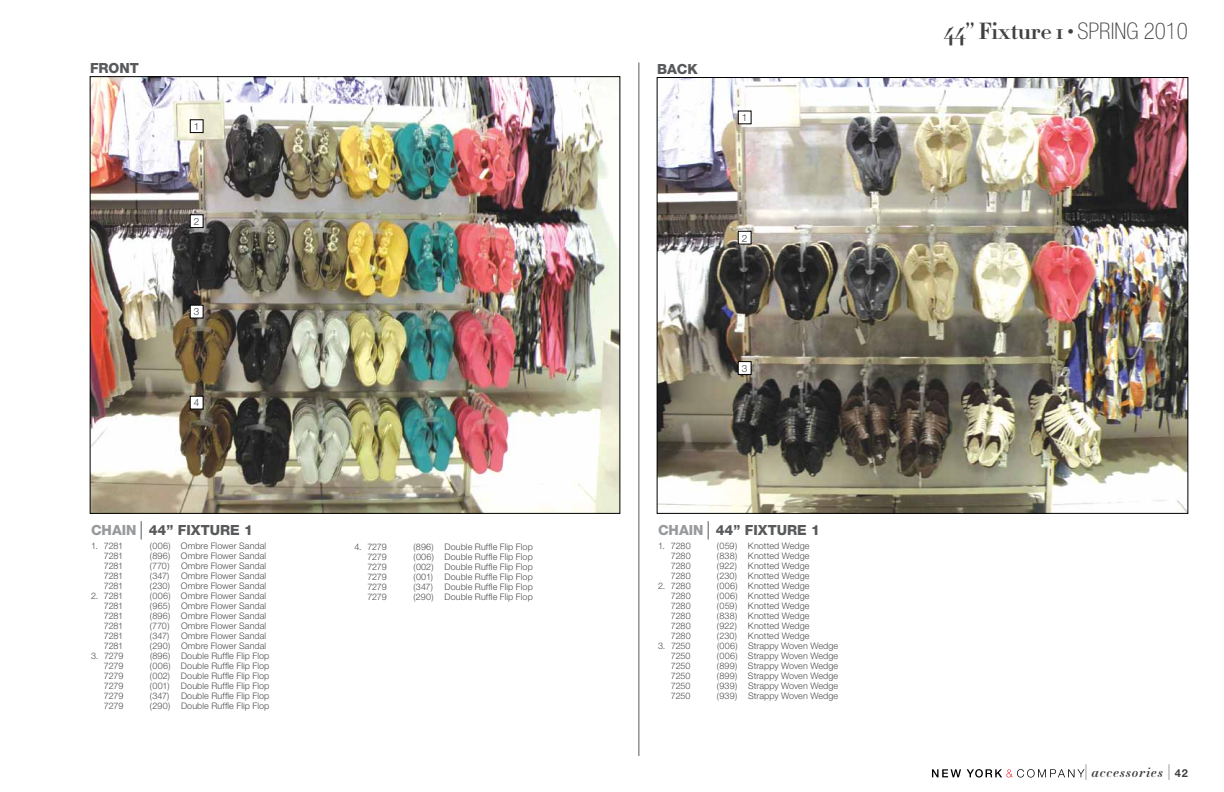
<style>
.page{position:relative;width:1224px;height:792px;background:#fff}
.page>*{position:absolute;margin:0;border:0;box-sizing:border-box;transform-origin:0 0}
.t1{font:23px "Didot HTF B06 Bold";letter-spacing:-.01em;color:#414042}
.t2{font:800 14px "Helvetica Neue";color:#58595b}
.t3{font:14px "Didot HTF B11 Bold Ital";letter-spacing:.05em;color:#414042}
.t4{font:800 14px "Helvetica Neue";color:#97999c}
.t5{font:300 10px "Helvetica Neue";color:#414042}
.t6{font:300 9px "Helvetica Neue";letter-spacing:.01em;color:#4d4d4f}
.s1{font-family:"Helvetica Neue";font-weight:100;font-stretch:condensed;font-size:13px}
.s2{font-family:"Helvetica Neue";font-weight:100;font-stretch:condensed}
.s3{font-family:"Helvetica Neue";font-weight:900;font-stretch:condensed;font-size:22px}
.s4{font-family:"Helvetica Neue";font-weight:700;font-size:11px}
</style>
<div class="page">
<hr style="left:639px;top:63px;width:1px;height:693px;background:#58595b">
<svg style="left:932px;top:769px;width:29px;height:8px"></svg>
<svg style="left:967px;top:769px;width:118px;height:9px"></svg>
<svg style="left:708px;top:521px;width:1px;height:19px"></svg>
<svg style="left:141px;top:521px;width:1px;height:19px"></svg>
<img style="left:659px;top:79px;width:527px;height:433px">
<img style="left:92px;top:79px;width:526px;height:433px">
<div style="left:190px;top:120px;width:13px;height:13px;background:#fff"></div>
<div style="left:190px;top:120px;width:13px;height:13px;border:1px solid #000"></div>
<div style="left:190px;top:305px;width:13px;height:13px;background:#fff"></div>
<div style="left:190px;top:215px;width:13px;height:13px;background:#fff"></div>
<div style="left:190px;top:215px;width:13px;height:13px;border:1px solid #000"></div>
<div style="left:190px;top:396px;width:13px;height:13px;background:#fff"></div>
<div style="left:738px;top:111px;width:13px;height:13px;background:#fff"></div>
<div style="left:738px;top:362px;width:13px;height:12px;background:#fff"></div>
<div style="left:738px;top:361px;width:13px;height:14px;border:1px solid #000"></div>
<div style="left:738px;top:231px;width:13px;height:13px;background:#fff"></div>
<div style="left:738px;top:231px;width:13px;height:13px;border:1px solid #000"></div>
<h2 class="t2" style="left:90px;top:60px;width:51px">FRONT</h2>
<h2 class="t2" style="left:657px;top:61px;width:22px">BACK</h2>
<p class="t5" style="left:194px;top:120px;width:7px">1</p>
<p class="t5" style="left:194px;top:215px;width:7px">2</p>
<p class="t5" style="left:194px;top:306px;width:7px">3</p>
<p class="t5" style="left:194px;top:397px;width:7px">4</p>
<p class="t5" style="left:742px;top:112px;width:7px">1</p>
<p class="t5" style="left:742px;top:232px;width:7px">2</p>
<p class="t5" style="left:742px;top:362px;width:7px">3</p>
<h2 class="t4" style="left:91px;top:521px;width:39px">CHAIN</h2>
<h2 class="t2" style="left:149px;top:521px;width:48px">44” FIXTURE</h2>
<h2 class="t2" style="left:244px;top:521px;width:10px">1</h2>
<p class="t6" style="left:91px;top:540px;width:34px">1. 7281</p>
<p class="t6" style="left:150px;top:540px;width:118px">(006) Ombre Flower Sandal</p>
<p class="t6" style="left:104px;top:550px;width:21px">7281</p>
<p class="t6" style="left:150px;top:550px;width:118px">(896) Ombre Flower Sandal</p>
<p class="t6" style="left:104px;top:560px;width:21px">7281</p>
<p class="t6" style="left:150px;top:560px;width:21px">(770)</p>
<p class="t6" style="left:181px;top:560px;width:87px">Ombre Flower Sandal</p>
<p class="t6" style="left:104px;top:570px;width:21px">7281</p>
<p class="t6" style="left:150px;top:570px;width:21px">(347)</p>
<p class="t6" style="left:181px;top:570px;width:87px">Ombre Flower Sandal</p>
<p class="t6" style="left:104px;top:580px;width:21px">7281</p>
<p class="t6" style="left:150px;top:580px;width:118px">(230) Ombre Flower Sandal</p>
<p class="t6" style="left:91px;top:590px;width:34px">2. 7281</p>
<p class="t6" style="left:150px;top:590px;width:118px">(006) Ombre Flower Sandal</p>
<p class="t6" style="left:104px;top:600px;width:21px">7281</p>
<p class="t6" style="left:150px;top:600px;width:118px">(965) Ombre Flower Sandal</p>
<p class="t6" style="left:104px;top:610px;width:21px">7281</p>
<p class="t6" style="left:150px;top:610px;width:118px">(896) Ombre Flower Sandal</p>
<p class="t6" style="left:104px;top:620px;width:21px">7281</p>
<p class="t6" style="left:150px;top:620px;width:21px">(770)</p>
<p class="t6" style="left:181px;top:620px;width:87px">Ombre Flower Sandal</p>
<p class="t6" style="left:104px;top:630px;width:21px">7281</p>
<p class="t6" style="left:150px;top:630px;width:21px">(347)</p>
<p class="t6" style="left:181px;top:630px;width:87px">Ombre Flower Sandal</p>
<p class="t6" style="left:104px;top:640px;width:21px">7281</p>
<p class="t6" style="left:150px;top:640px;width:118px">(290) Ombre Flower Sandal</p>
<p class="t6" style="left:91px;top:650px;width:34px">3. 7279</p>
<p class="t6" style="left:150px;top:650px;width:121px">(896) Double Ruffle Flip Flop</p>
<p class="t6" style="left:104px;top:660px;width:21px">7279</p>
<p class="t6" style="left:150px;top:660px;width:121px">(006) Double Ruffle Flip Flop</p>
<p class="t6" style="left:104px;top:670px;width:21px">7279</p>
<p class="t6" style="left:150px;top:670px;width:121px">(002) Double Ruffle Flip Flop</p>
<p class="t6" style="left:104px;top:680px;width:21px">7279</p>
<p class="t6" style="left:150px;top:680px;width:21px">(001)</p>
<p class="t6" style="left:181px;top:680px;width:90px">Double Ruffle Flip Flop</p>
<p class="t6" style="left:104px;top:690px;width:21px">7279</p>
<p class="t6" style="left:150px;top:690px;width:21px">(347)</p>
<p class="t6" style="left:181px;top:690px;width:90px">Double Ruffle Flip Flop</p>
<p class="t6" style="left:104px;top:700px;width:21px">7279</p>
<p class="t6" style="left:150px;top:700px;width:121px">(290) Double Ruffle Flip Flop</p>
<p class="t6" style="left:354px;top:541px;width:34px">4. 7279</p>
<p class="t6" style="left:413px;top:541px;width:121px">(896) Double Ruffle Flip Flop</p>
<p class="t6" style="left:367px;top:551px;width:21px">7279</p>
<p class="t6" style="left:413px;top:551px;width:121px">(006) Double Ruffle Flip Flop</p>
<p class="t6" style="left:367px;top:561px;width:21px">7279</p>
<p class="t6" style="left:413px;top:561px;width:121px">(002) Double Ruffle Flip Flop</p>
<p class="t6" style="left:367px;top:571px;width:21px">7279</p>
<p class="t6" style="left:413px;top:571px;width:21px">(001)</p>
<p class="t6" style="left:444px;top:571px;width:90px">Double Ruffle Flip Flop</p>
<p class="t6" style="left:367px;top:581px;width:21px">7279</p>
<p class="t6" style="left:413px;top:581px;width:21px">(347)</p>
<p class="t6" style="left:444px;top:581px;width:90px">Double Ruffle Flip Flop</p>
<p class="t6" style="left:367px;top:591px;width:21px">7279</p>
<p class="t6" style="left:413px;top:591px;width:121px">(290) Double Ruffle Flip Flop</p>
<h2 class="t4" style="left:658px;top:521px;width:39px">CHAIN</h2>
<h2 class="t2" style="left:716px;top:521px;width:48px">44” FIXTURE</h2>
<h2 class="t2" style="left:811px;top:521px;width:10px">1</h2>
<p class="t6" style="left:658px;top:540px;width:34px">1. 7280</p>
<p class="t6" style="left:717px;top:540px;width:94px">(059) Knotted Wedge</p>
<p class="t6" style="left:671px;top:550px;width:21px">7280</p>
<p class="t6" style="left:717px;top:550px;width:94px">(838) Knotted Wedge</p>
<p class="t6" style="left:671px;top:560px;width:21px">7280</p>
<p class="t6" style="left:717px;top:560px;width:94px">(922) Knotted Wedge</p>
<p class="t6" style="left:671px;top:570px;width:21px">7280</p>
<p class="t6" style="left:717px;top:570px;width:94px">(230) Knotted Wedge</p>
<p class="t6" style="left:658px;top:580px;width:34px">2. 7280</p>
<p class="t6" style="left:717px;top:580px;width:94px">(006) Knotted Wedge</p>
<p class="t6" style="left:671px;top:590px;width:21px">7280</p>
<p class="t6" style="left:717px;top:590px;width:94px">(006) Knotted Wedge</p>
<p class="t6" style="left:671px;top:600px;width:21px">7280</p>
<p class="t6" style="left:717px;top:600px;width:94px">(059) Knotted Wedge</p>
<p class="t6" style="left:671px;top:610px;width:21px">7280</p>
<p class="t6" style="left:717px;top:610px;width:94px">(838) Knotted Wedge</p>
<p class="t6" style="left:671px;top:620px;width:21px">7280</p>
<p class="t6" style="left:717px;top:620px;width:94px">(922) Knotted Wedge</p>
<p class="t6" style="left:671px;top:630px;width:21px">7280</p>
<p class="t6" style="left:717px;top:630px;width:94px">(230) Knotted Wedge</p>
<p class="t6" style="left:658px;top:640px;width:34px">3. 7250</p>
<p class="t6" style="left:717px;top:640px;width:123px">(006) Strappy Woven Wedge</p>
<p class="t6" style="left:671px;top:650px;width:21px">7250</p>
<p class="t6" style="left:717px;top:650px;width:123px">(006) Strappy Woven Wedge</p>
<p class="t6" style="left:671px;top:660px;width:21px">7250</p>
<p class="t6" style="left:717px;top:660px;width:123px">(899) Strappy Woven Wedge</p>
<p class="t6" style="left:671px;top:670px;width:21px">7250</p>
<p class="t6" style="left:717px;top:670px;width:123px">(899) Strappy Woven Wedge</p>
<p class="t6" style="left:671px;top:680px;width:21px">7250</p>
<p class="t6" style="left:717px;top:680px;width:123px">(939) Strappy Woven Wedge</p>
<p class="t6" style="left:671px;top:690px;width:21px">7250</p>
<p class="t6" style="left:717px;top:690px;width:123px">(939) Strappy Woven Wedge</p>
<h1 class="t1" style="left:944px;top:17px;width:246px">44” Fixture 1 <span class="s1">•</span> <span class="s2">SPRI NG 2010</span></h1>
<h2 class="t3" style="left:1084px;top:763px;width:105px"><span class="s3">I</span> accessories <span class="s3">I</span> <span class="s4">42</span></h2>
</div>
